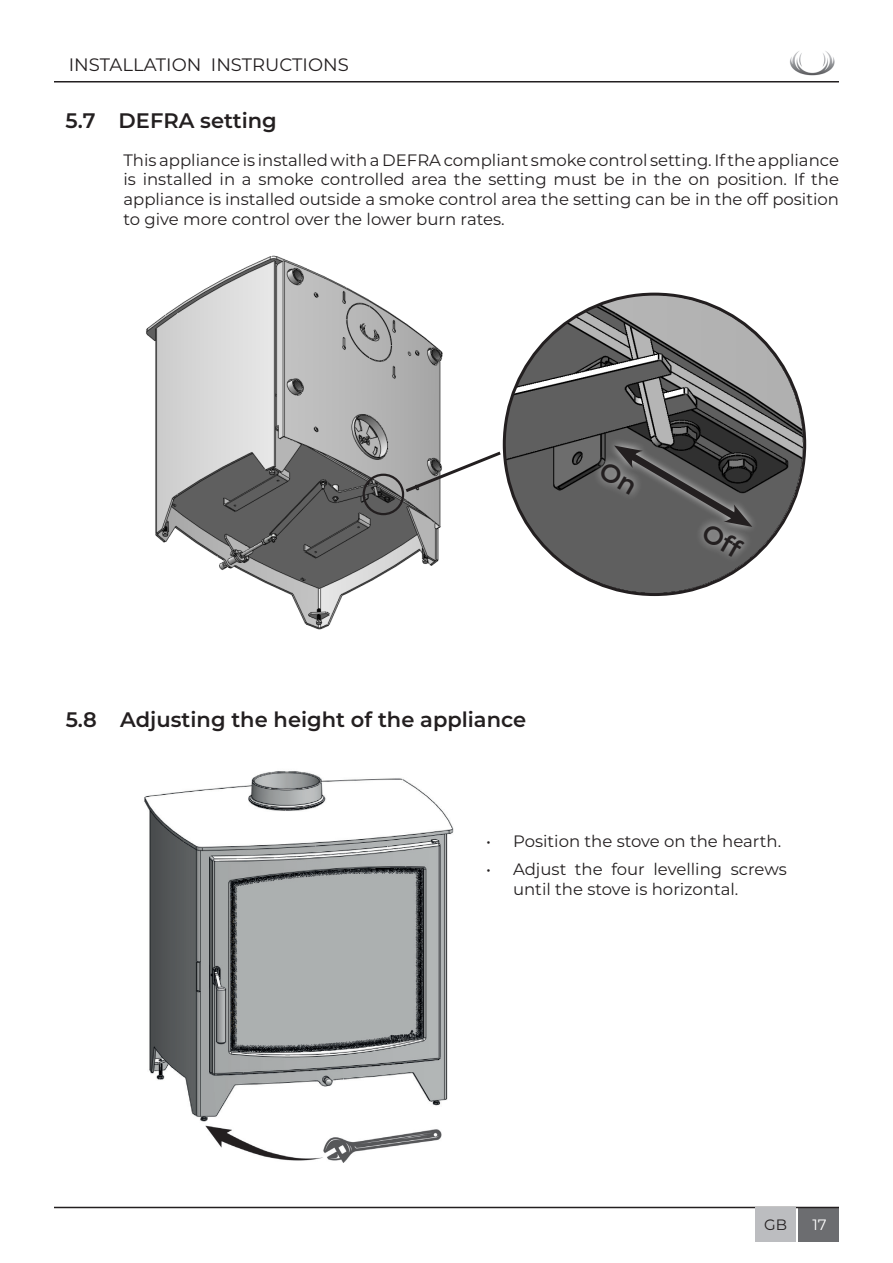
<style>
.page{position:relative;width:893px;height:1263px;background:#fff}
.page>*{position:absolute;margin:0;border:0;box-sizing:border-box;transform-origin:0 0}
.Heading{font:600 21px "Montserrat";color:#231f20}
.t1{font:18px "Montserrat";color:#231f20}
.t2{font:16.5px/19.8px "Montserrat";color:#231f20}
.t3{font:15px "Montserrat";color:#fff}
.t4{font:15px "Montserrat";color:#231f20}
</style>
<div class="page">
<div style="left:798px;top:1207px;width:41px;height:35px;background:#6c6d70"></div>
<hr style="left:54px;top:1207px;width:785px;height:1px;background:#231f20">
<hr style="left:54px;top:81px;width:785px;height:2px;background:#231f20">
<div style="left:755px;top:1207px;width:41px;height:35px;background:#bcbdc0"></div>
<img style="left:790px;top:51px;width:45px;height:25px">
<img style="left:502px;top:292px;width:305px;height:305px">
<img style="left:146px;top:255px;width:297px;height:375px">
<div style="left:363px;top:474px;width:41px;height:41px;border:2px solid #231f20;border-radius:50%"></div>
<svg style="left:402px;top:449px;width:102px;height:46px"></svg>
<img style="left:144px;top:771px;width:310px;height:391px">
<svg style="left:585px;top:433px;width:175px;height:138px;background:#5a595a"></svg>
<p class="t1" style="left:69px;top:53px;width:281px">INSTALLATION INSTRUCTIONS</p>
<p class="Heading" style="left:66px;top:106px;width:213px">5.7 DEFRA setting</p>
<p class="t2" style="left:123px;top:149px;width:717px;text-align:justify">This appliance is installed with a DEFRA compliant smoke control setting. If the appliance is installed in a smoke controlled area the setting must be in the on position. If the appliance is installed outside a smoke control area the setting can be in the off position to give more control over the lower burn rates.</p>
<p class="Heading" style="left:66px;top:705px;width:462px">5.8 Adjusting the height of the appliance</p>
<p class="t2" style="left:486px;top:830px;width:297px">• Position the stove on the hearth.</p>
<p class="t2" style="left:513px;top:858px;width:275px;text-indent:-27px">• Adjust the four levelling screws until the stove is horizontal.</p>
<p class="t4" style="left:764px;top:1214px;width:24px">GB</p>
<p class="t3" style="left:812px;top:1214px;width:16px">17</p>
</div>
